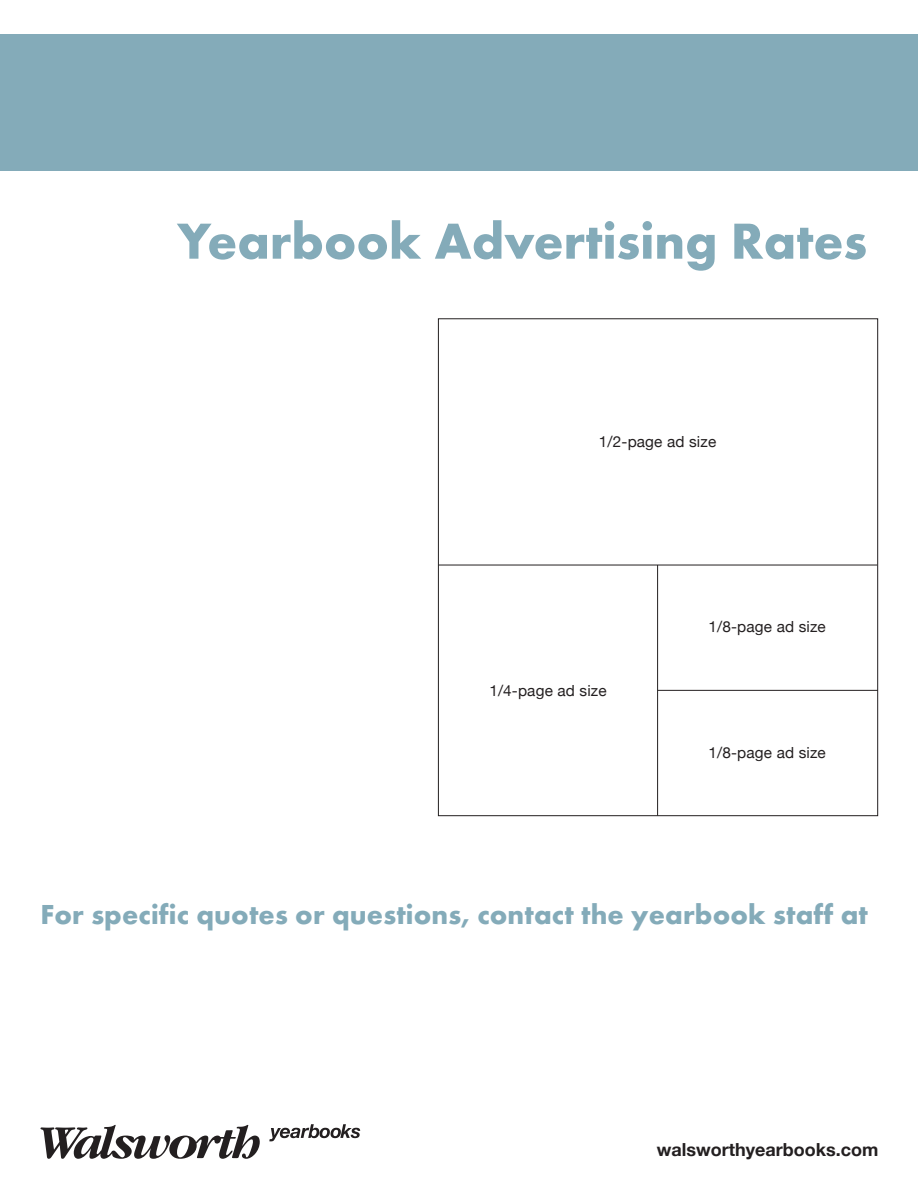
<style>
.page{position:relative;width:918px;height:1188px;background:#fff}
.page>*{position:absolute;margin:0;border:0;box-sizing:border-box;transform-origin:0 0}
.t1{font:700 52.5px "Function Pro";color:#84abb9}
.t2{font:700 28.5px "Function Pro";letter-spacing:.005em;color:#84abb9}
.t3{font:700 18px "Helvetica Neue";color:#231f20}
.t4{font:15.3px "Helvetica Neue";letter-spacing:.01em;color:#231f20}
</style>
<div class="page">
<svg style="left:40px;top:1124px;width:320px;height:35px"></svg>
<div style="left:0;top:35px;width:918px;height:136px;background:#84abb9"></div>
<hr style="left:438px;top:565px;width:439px;height:1px;background:#231f20">
<hr style="left:657px;top:565px;width:1px;height:251px;background:#231f20">
<hr style="left:658px;top:690px;width:220px;height:1px;background:#231f20">
<p class="t1" style="left:177px;top:209px;width:691px">Yearbook Advertising Rates</p>
<p class="t4" style="left:599px;top:430px;width:119px">1/2-page ad size</p>
<p class="t4" style="left:489px;top:679px;width:119px">1/4-page ad size</p>
<p class="t4" style="left:709px;top:615px;width:119px">1/8-page ad size</p>
<p class="t4" style="left:709px;top:742px;width:119px">1/8-page ad size</p>
<p class="t2" style="left:40px;top:897px;width:829px">For specific quotes or questions, contact the yearbook staff at</p>
<p class="t3" style="left:657px;top:1136px;width:223px">walsworthyearbooks.com</p>
</div>
